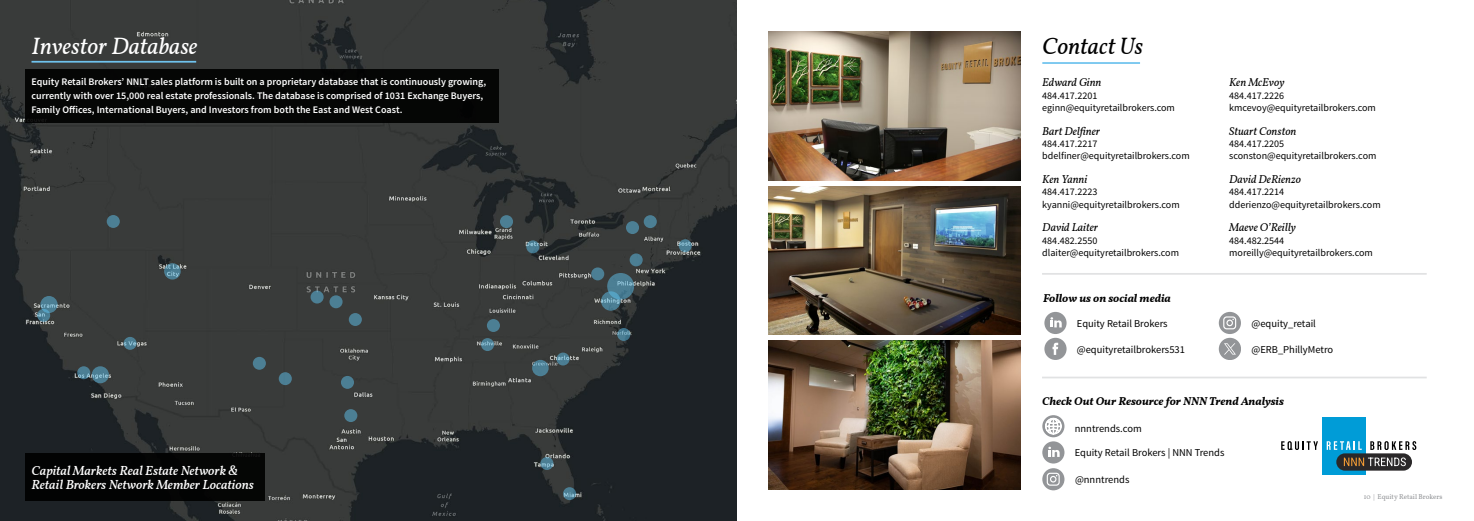
<style>
.page{position:relative;width:1474px;height:521px;background:#fff}
.page>*{position:absolute;margin:0;border:0;box-sizing:border-box;transform-origin:0 0}
.t1{font:italic 23.62px "Vollkorn";color:#fff}
.t2{font:italic 23.62px "Vollkorn";color:#000}
.t3{font:italic 500 13.12px/14.9px "Vollkorn";color:#fff}
.t4{font:italic 11.38px "Vollkorn";color:#000}
.t5{font:italic 700 11.38px "Vollkorn";color:#000}
.t6{font:10.5px "Source Sans Pro";color:#000}
.t7{font:10.06px/12.2px "Source Sans Pro";color:#000}
.t8{font:600 10.06px/14px "Source Sans Pro";color:#fff}
.t9{font:7px "Vollkorn";color:#939598}
</style>
<div class="page">
<img style="left:0;top:0;width:737px;height:521px">
<svg style="left:107px;top:215px;width:13px;height:13px"></svg>
<svg style="left:164px;top:263px;width:17px;height:16px"></svg>
<svg style="left:532px;top:360px;width:16px;height:16px"></svg>
<svg style="left:601px;top:291px;width:19px;height:20px"></svg>
<svg style="left:607px;top:273px;width:27px;height:27px"></svg>
<svg style="left:124px;top:337px;width:13px;height:13px"></svg>
<svg style="left:253px;top:357px;width:13px;height:13px"></svg>
<svg style="left:279px;top:372px;width:13px;height:13px"></svg>
<div style="left:310px;top:291px;width:13px;height:12px;background:#4c7f94;border-radius:50%"></div>
<svg style="left:329px;top:295px;width:13px;height:13px"></svg>
<svg style="left:349px;top:313px;width:13px;height:13px"></svg>
<svg style="left:481px;top:338px;width:13px;height:13px"></svg>
<svg style="left:487px;top:319px;width:13px;height:13px"></svg>
<svg style="left:556px;top:352px;width:13px;height:13px"></svg>
<svg style="left:540px;top:457px;width:13px;height:13px"></svg>
<svg style="left:563px;top:487px;width:13px;height:13px"></svg>
<svg style="left:617px;top:328px;width:13px;height:13px"></svg>
<svg style="left:591px;top:267px;width:13px;height:13px"></svg>
<svg style="left:526px;top:240px;width:13px;height:13px"></svg>
<svg style="left:500px;top:215px;width:13px;height:13px"></svg>
<svg style="left:629px;top:253px;width:13px;height:13px"></svg>
<svg style="left:626px;top:221px;width:13px;height:13px"></svg>
<svg style="left:643px;top:215px;width:14px;height:13px"></svg>
<svg style="left:678px;top:239px;width:13px;height:13px"></svg>
<svg style="left:341px;top:376px;width:13px;height:13px"></svg>
<div style="left:344px;top:409px;width:13px;height:13px;background:#4c7f94;border-radius:50%"></div>
<svg style="left:77px;top:366px;width:13px;height:13px"></svg>
<svg style="left:37px;top:309px;width:13px;height:13px"></svg>
<svg style="left:40px;top:296px;width:18px;height:17px"></svg>
<svg style="left:92px;top:366px;width:17px;height:17px"></svg>
<div style="left:25px;top:453px;width:240px;height:48px;background:#000"></div>
<div style="left:25px;top:69px;width:474px;height:54px;background:#000"></div>
<img style="left:768px;top:32px;width:252px;height:148px">
<img style="left:768px;top:186px;width:252px;height:149px">
<img style="left:768px;top:341px;width:252px;height:148px">
<hr style="left:32px;top:61px;width:164px;height:2px;background:#6fc3ee">
<hr style="left:1042px;top:273px;width:384px;height:2px;background:#e1e2e3">
<hr style="left:1042px;top:377px;width:384px;height:1px;background:#e1e2e3">
<div style="left:1042px;top:441px;width:22px;height:22px;background:#939598;border-radius:50%"></div>
<svg style="left:1048px;top:447px;width:11px;height:10px"></svg>
<svg style="left:1042px;top:468px;width:22px;height:22px"></svg>
<svg style="left:1046px;top:473px;width:13px;height:13px"></svg>
<div style="left:1321px;top:417px;width:44px;height:57px;background:#009cd7"></div>
<svg style="left:1326px;top:441px;width:35px;height:9px"></svg>
<svg style="left:1370px;top:441px;width:46px;height:9px"></svg>
<svg style="left:1281px;top:441px;width:36px;height:9px"></svg>
<div style="left:1336px;top:453px;width:75px;height:18px;background:#2a2829;border-radius:9px"></div>
<svg style="left:1343px;top:457px;width:62px;height:9px"></svg>
<svg style="left:1042px;top:415px;width:22px;height:22px"></svg>
<svg style="left:1045px;top:415px;width:16px;height:20px"></svg>
<hr style="left:1042px;top:62px;width:98px;height:2px;background:#6fc3ee">
<div style="left:1044px;top:312px;width:22px;height:22px;background:#939598;border-radius:50%"></div>
<svg style="left:1050px;top:317px;width:11px;height:10px"></svg>
<div style="left:1044px;top:338px;width:22px;height:22px;background:#939598;border-radius:50%"></div>
<svg style="left:1052px;top:343px;width:6px;height:12px"></svg>
<svg style="left:1218px;top:312px;width:22px;height:22px"></svg>
<svg style="left:1223px;top:316px;width:13px;height:13px"></svg>
<div style="left:1218px;top:338px;width:22px;height:22px;background:#939598;border-radius:50%"></div>
<svg style="left:1224px;top:343px;width:11px;height:11px"></svg>
<h1 class="t1" style="left:32px;top:29px;width:167px">Investor Database</h1>
<p class="t8" style="left:32px;top:75px;width:456px">Equity Retail Brokers’ NNLT sales platform is built on a proprietary database that is continuously growing, currently with over 15,000 real estate professionals. The database is comprised of 1031 Exchange Buyers,<br>Family Offices, International Buyers, and Investors from both the East and West Coast.</p>
<h2 class="t3" style="left:32px;top:462px;width:224px">Capital Markets Real Estate Network &amp;<br>Retail Brokers Network Member Locations</h2>
<h1 class="t2" style="left:1042px;top:29px;width:102px">Contact Us</h1>
<p class="t4" style="left:1042px;top:74px;width:61px">Edward Ginn</p>
<p class="t7" style="left:1042px;top:89px;width:134px">484.417.2201 eginn@equityretailbrokers.com</p>
<p class="t4" style="left:1042px;top:122px;width:59px">Bart Delfiner</p>
<p class="t7" style="left:1042px;top:138px;width:149px">484.417.2217 bdelfiner@equityretailbrokers.com</p>
<p class="t4" style="left:1042px;top:171px;width:46px">Ken Yanni</p>
<p class="t7" style="left:1042px;top:186px;width:139px">484.417.2223 kyanni@equityretailbrokers.com</p>
<p class="t4" style="left:1042px;top:219px;width:57px">David Laiter</p>
<p class="t7" style="left:1042px;top:234px;width:138px">484.482.2550 dlaiter@equityretailbrokers.com</p>
<p class="t5" style="left:1043px;top:290px;width:129px">Follow us on social media</p>
<p class="t6" style="left:1076px;top:317px;width:92px">Equity Retail Brokers</p>
<p class="t6" style="left:1076px;top:343px;width:110px">@equityretailbrokers531</p>
<p class="t4" style="left:1229px;top:74px;width:57px">Ken McEvoy</p>
<p class="t7" style="left:1229px;top:89px;width:148px">484.417.2226 kmcevoy@equityretailbrokers.com</p>
<p class="t4" style="left:1229px;top:122px;width:69px">Stuart Conston</p>
<p class="t7" style="left:1229px;top:138px;width:149px">484.417.2205 sconston@equityretailbrokers.com</p>
<p class="t4" style="left:1229px;top:171px;width:73px">David DeRienzo</p>
<p class="t7" style="left:1229px;top:186px;width:153px">484.417.2214 dderienzo@equityretailbrokers.com</p>
<p class="t4" style="left:1229px;top:219px;width:68px">Maeve O’Reilly</p>
<p class="t7" style="left:1229px;top:234px;width:145px">484.482.2544 moreilly@equityretailbrokers.com</p>
<p class="t6" style="left:1251px;top:317px;width:66px">@equity_retail</p>
<p class="t6" style="left:1251px;top:343px;width:83px">@ERB_PhillyMetro</p>
<p class="t5" style="left:1042px;top:392px;width:243px">Check Out Our Resource for NNN Trend Analysis</p>
<p class="t6" style="left:1074px;top:422px;width:68px">nnntrends.com</p>
<p class="t6" style="left:1074px;top:446px;width:151px">Equity Retail Brokers | NNN Trends</p>
<p class="t6" style="left:1075px;top:473px;width:56px">@nnntrends</p>
<p class="t9" style="left:1363px;top:491px;width:80px">10 | Equity Retail Brokers</p>
</div>
